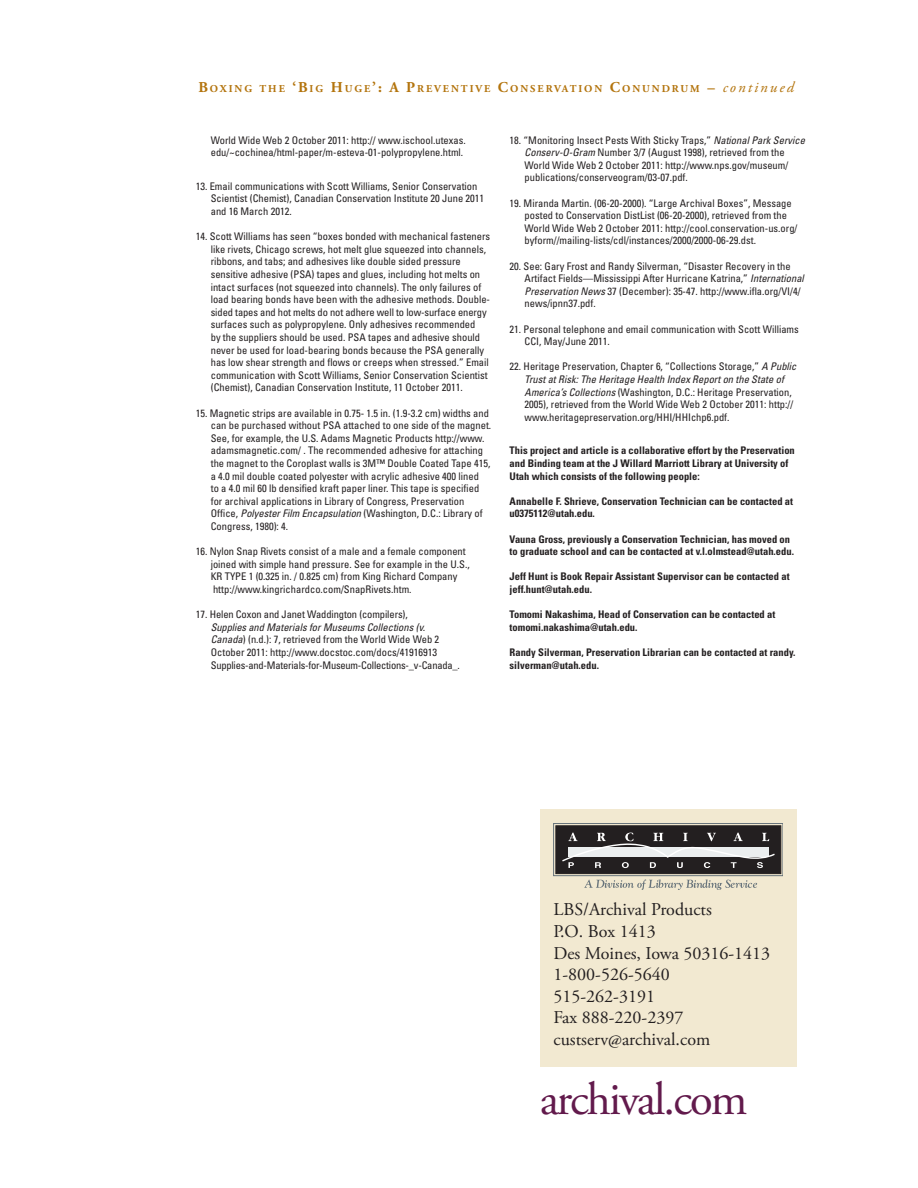
<style>
.page{position:relative;width:918px;height:1188px;background:#fff}
.page>*{position:absolute;margin:0;border:0;box-sizing:border-box;transform-origin:0 0}
.t1{font:46.5px "Adobe Garamond Pro";letter-spacing:-.04em;color:#621a4c}
.t2{font:18px/21.6px "Adobe Garamond Pro";color:#231f20}
.t3{font:condensed 10.5px/12.6px "Univers";color:#231f20}
.t4{font:700 condensed 10.5px/12.6px "Univers";color:#231f20}
.t5{font:700 10.5px "Adobe Garamond Pro";letter-spacing:.185em;color:#b3740d}
.s1{font-size:15px}
.s2{font-weight:400;font-style:italic;font-size:15px}
.s3{font-style:italic}
</style>
<div class="page">
<div style="left:540px;top:809px;width:256px;height:257px;background:#f2e9d1"></div>
<div style="left:554px;top:823px;width:229px;height:53px;border:1px solid #68747b"></div>
<div style="left:556px;top:826px;width:225px;height:48px;background:#231f20"></div>
<svg style="left:584px;top:879px;width:173px;height:11px"></svg>
<svg style="left:562px;top:833px;width:213px;height:35px"></svg>
<p class="t5" style="left:198px;top:82px;width:597px"><span class="s1">B</span>OXING THE <span class="s1">‘B</span>IG <span class="s1">H</span>UGE<span class="s1">’: A P</span>REVENTIVE <span class="s1">C</span>ONSERVATION <span class="s1">C</span>ONUNDRUM <span class="s1">–</span> <span class="s2">continued</span></p>
<p class="t3" style="left:211px;top:133px;width:256px">World Wide Web 2 October 2011: http:// www.ischool.utexas. edu/~cochinea/html-paper/m-esteva-01-polypropylene.html.</p>
<p class="t3" style="left:211px;top:180px;width:275px;text-indent:-15px">13. Email communications with Scott Williams, Senior Conservation<br>Scientist (Chemist), Canadian Conservation Institute 20 June 2011 and 16 March 2012.</p>
<p class="t3" style="left:211px;top:230px;width:281px;text-indent:-15px">14. Scott Williams has seen “boxes bonded with mechanical fasteners like rivets, Chicago screws, hot melt glue squeezed into channels, ribbons, and tabs; and adhesives like double sided pressure sensitive adhesive (PSA) tapes and glues, including hot melts on intact surfaces (not squeezed into channels). The only failures of load bearing bonds have been with the adhesive methods. Double&shy;sided tapes and hot melts do not adhere well to low-surface energy surfaces such as polypropylene. Only adhesives recommended<br>by the suppliers should be used. PSA tapes and adhesive should never be used for load-bearing bonds because the PSA generally has low shear strength and flows or creeps when stressed.” Email communication with Scott Williams, Senior Conservation Scientist (Chemist), Canadian Conservation Institute, 11 October 2011.</p>
<p class="t3" style="left:211px;top:406px;width:282px;text-indent:-15px">15. Magnetic strips are available in 0.75- 1.5 in. (1.9-3.2 cm) widths and can be purchased without PSA attached to one side of the magnet.<br>See, for example, the U.S. Adams Magnetic Products http://www. adamsmagnetic.com/ . The recommended adhesive for attaching the magnet to the Coroplast walls is 3M™ Double Coated Tape 415, a 4.0 mil double coated polyester with acrylic adhesive 400 lined<br>to a 4.0 mil 60 lb densified kraft paper liner. This tape is specified for archival applications in Library of Congress, Preservation Office, <span class="s3">Polyester Film Encapsulation</span> (Washington, D.C.: Library of Congress, 1980): 4.</p>
<p class="t3" style="left:211px;top:545px;width:260px;text-indent:-15px">16. Nylon Snap Rivets consist of a male and a female component joined with simple hand pressure. See for example in the U.S., KR TYPE 1 (0.325 in. / 0.825 cm) from King Richard Company http://www.kingrichardco.com/SnapRivets.htm.</p>
<p class="t3" style="left:196px;top:608px;width:214px">17. Helen Coxon and Janet Waddington (compilers),</p>
<p class="t3" style="left:211px;top:621px;width:251px"><span class="s3">Supplies and Materials for Museums Collections (v.<br>Canada</span>) (n.d.): 7, retrieved from the World Wide Web 2<br>October 2011: http://www.docstoc.com/docs/41916913<br>Supplies-and-Materials-for-Museum-Collections-_v-Canada_.</p>
<p class="t3" style="left:525px;top:133px;width:282px;text-indent:-15px">18. “Monitoring Insect Pests With Sticky Traps,” <span class="s3">National Park Service Conserv-O-Gram</span> Number 3/7 (August 1998), retrieved from the World Wide Web 2 October 2011: http://www.nps.gov/museum/ publications/conserveogram/03-07.pdf.</p>
<p class="t3" style="left:525px;top:196px;width:274px;text-indent:-15px">19. Miranda Martin. (06-20-2000). “Large Archival Boxes”, Message posted to Conservation DistList (06-20-2000), retrieved from the World Wide Web 2 October 2011: http://cool.conservation-us.org/ byform//mailing-lists/cdl/instances/2000/2000-06-29.dst.</p>
<p class="t3" style="left:525px;top:259px;width:281px;text-indent:-15px">20. See: Gary Frost and Randy Silverman, “Disaster Recovery in the Artifact Fields—Mississippi After Hurricane Katrina,” <span class="s3">International Preservation News</span> 37 (December): 35-47. http://www.ifla.org/VI/4/ news/ipnn37.pdf.</p>
<p class="t3" style="left:525px;top:322px;width:276px;text-indent:-15px">21. Personal telephone and email communication with Scott Williams<br>CCI, May/June 2011.</p>
<p class="t3" style="left:525px;top:360px;width:273px;text-indent:-15px">22. Heritage Preservation, Chapter 6, “Collections Storage,” <span class="s3">A Public Trust at Risk: The Heritage Health Index Report on the State of America’s Collections</span> (Washington, D.C.: Heritage Preservation, 2005), retrieved from the World Wide Web 2 October 2011: http:// www.heritagepreservation.org/HHI/HHIchp6.pdf.</p>
<p class="t4" style="left:510px;top:444px;width:287px">This project and article is a collaborative effort by the Preservation and Binding team at the J Willard Marriott Library at University of<br>Utah which consists of the following people:</p>
<p class="t4" style="left:510px;top:495px;width:285px">Annabelle F. Shrieve, Conservation Technician can be contacted at u0375112@utah.edu.</p>
<p class="t4" style="left:510px;top:532px;width:286px">Vauna Gross, previously a Conservation Technician, has moved on to graduate school and can be contacted at v.l.olmstead@utah.edu.</p>
<p class="t4" style="left:510px;top:570px;width:281px">Jeff Hunt is Book Repair Assistant Supervisor can be contacted at jeff.hunt@utah.edu.</p>
<p class="t4" style="left:510px;top:608px;width:267px">Tomomi Nakashima, Head of Conservation can be contacted at tomomi.nakashima@utah.edu.</p>
<p class="t4" style="left:510px;top:646px;width:287px">Randy Silverman, Preservation Librarian can be contacted at randy. silverman@utah.edu.</p>
<h2 class="t2" style="left:554px;top:899px;width:218px">LBS/Archival Products<br>P.O. Box 1413<br>Des Moines, Iowa 50316-1413<br>1-800-526-5640<br>515-262-3191<br>Fax 888-220-2397 custserv@archival.com</h2>
<h1 class="t1" style="left:540px;top:1071px;width:209px">archival.com</h1>
</div>
